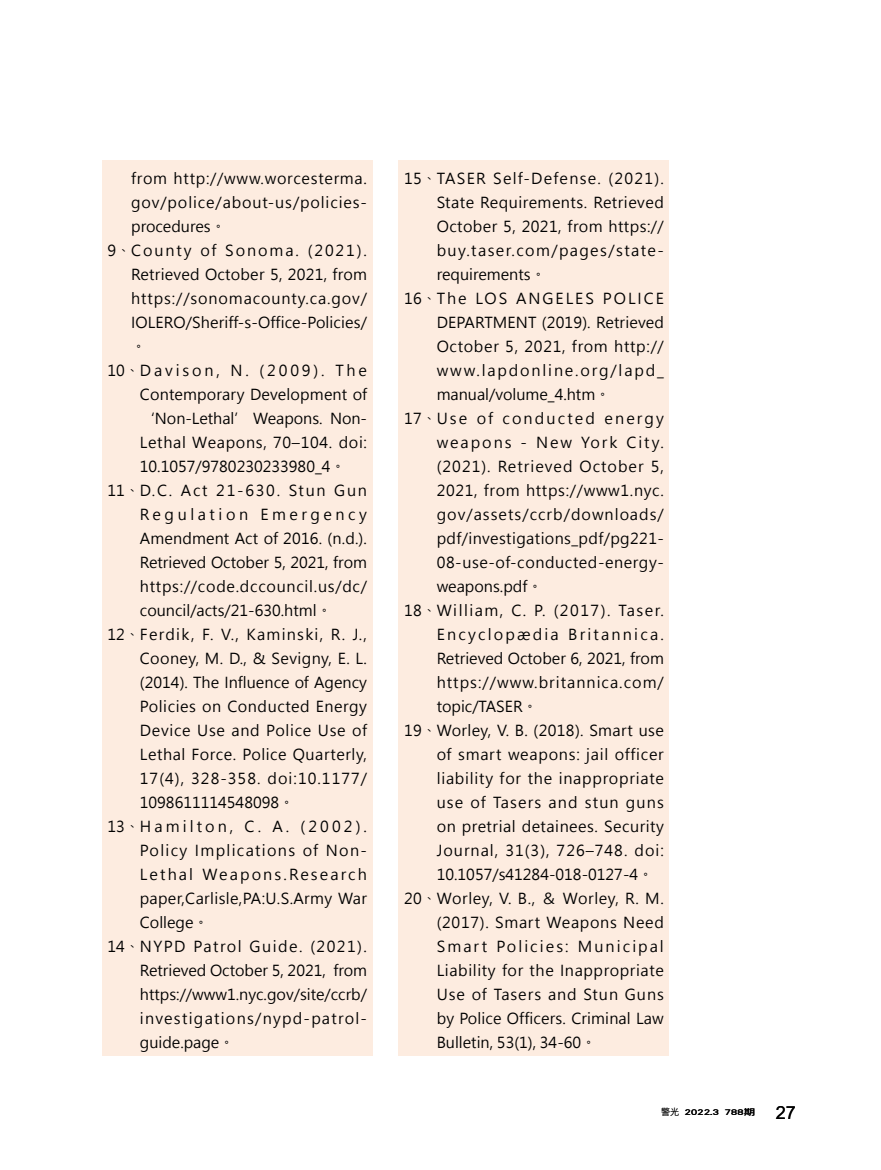
<style>
.page{position:relative;width:881px;height:1170px;background:#fff}
.page>*{position:absolute;margin:0;border:0;box-sizing:border-box;transform-origin:0 0}
.t1{font:15px "Microsoft Jheng Hei";letter-spacing:.04em;color:#000}
.t2{font:15px "Microsoft Jheng Hei";color:#000}
.t3{font:15px "Microsoft Jheng Hei";letter-spacing:.01em;color:#000}
.t4{font:15px "Microsoft Jheng Hei";letter-spacing:.085em;color:#000}
.t5{font:15px "Microsoft Jheng Hei";letter-spacing:.06em;color:#000}
.t6{font:15px "Microsoft Jheng Hei";letter-spacing:.065em;color:#000}
.t7{font:15px "Microsoft Jheng Hei";letter-spacing:.095em;color:#000}
.t8{font:15px "Microsoft Jheng Hei";letter-spacing:.07em;color:#000}
.t9{font:15px "Microsoft Jheng Hei";letter-spacing:.125em;color:#000}
.t10{font:15px "Microsoft Jheng Hei";letter-spacing:.145em;color:#000}
.t11{font:15px "Microsoft Jheng Hei";letter-spacing:.14em;color:#000}
.t12{font:15px "Microsoft Jheng Hei";letter-spacing:.13em;color:#000}
.t13{font:15px "Microsoft Jheng Hei";letter-spacing:.1em;color:#000}
.t14{font:15px "Microsoft Jheng Hei";letter-spacing:.015em;color:#000}
.t15{font:15px "Microsoft Jheng Hei";letter-spacing:.005em;color:#000}
.t16{font:15px "Microsoft Jheng Hei";letter-spacing:.115em;color:#000}
.t17{font:15px "Microsoft Jheng Hei";letter-spacing:.19em;color:#000}
.t18{font:15px "Microsoft Jheng Hei";letter-spacing:.205em;color:#000}
.t19{font:15px "Microsoft Jheng Hei";letter-spacing:.075em;color:#000}
.t20{font:15px "Microsoft Jheng Hei";letter-spacing:.235em;color:#000}
.t21{font:9px "DF Li Hei Std W3";color:#000}
.t22{font:8.4px "DF Li Hei Std W5";letter-spacing:-.02em;color:#000;scale:1.4 1}
.s1{font-family:"Arial";font-size:18px;color:#fff}
</style>
<div class="page">
<div style="left:102px;top:160px;width:270px;height:896px;background:#fdece0"></div>
<div style="left:398px;top:160px;width:270px;height:896px;background:#fdece0"></div>
<p class="t1" style="left:131px;top:169px;width:237px">from http://www.worcesterma.</p>
<p class="t5" style="left:131px;top:193px;width:237px">gov/police/about-us/policies-</p>
<p class="t2" style="left:131px;top:217px;width:96px">procedures。</p>
<p class="t9" style="left:107px;top:241px;width:261px">9、County of Sonoma. (2021).</p>
<p class="t14" style="left:131px;top:265px;width:237px">Retrieved October 5, 2021, from</p>
<p class="t5" style="left:131px;top:289px;width:237px">https://sonomacounty.ca.gov/</p>
<p class="t3" style="left:131px;top:313px;width:237px">IOLERO/Sheriff-s-Office-Policies/</p>
<p class="t1" style="left:131px;top:337px;width:16px">。</p>
<p class="t17" style="left:107px;top:361px;width:261px">10、Davison, N. (2009). The</p>
<p class="t3" style="left:140px;top:385px;width:228px">Contemporary Development of</p>
<p class="t2" style="left:140px;top:409px;width:229px">‘Non-Lethal’ Weapons. Non-</p>
<p class="t1" style="left:140px;top:433px;width:228px">Lethal Weapons, 70–104. doi:</p>
<p class="t2" style="left:140px;top:457px;width:207px">10.1057/9780230233980_4。</p>
<p class="t16" style="left:107px;top:481px;width:261px">11、D.C. Act 21-630. Stun Gun</p>
<p class="t20" style="left:140px;top:505px;width:228px">Regulation Emergency</p>
<p class="t3" style="left:140px;top:529px;width:228px">Amendment Act of 2016. (n.d.).</p>
<p class="t2" style="left:140px;top:553px;width:228px">Retrieved October 5, 2021, from</p>
<p class="t1" style="left:140px;top:577px;width:228px">https://code.dccouncil.us/dc/</p>
<p class="t2" style="left:140px;top:601px;width:193px">council/acts/21-630.html。</p>
<p class="t4" style="left:107px;top:625px;width:261px">12、Ferdik, F. V., Kaminski, R. J.,</p>
<p class="t1" style="left:140px;top:649px;width:228px">Cooney, M. D., &amp; Sevigny, E. L.</p>
<p class="t15" style="left:140px;top:673px;width:228px">(2014). The Influence of Agency</p>
<p class="t1" style="left:140px;top:697px;width:228px">Policies on Conducted Energy</p>
<p class="t1" style="left:140px;top:721px;width:228px">Device Use and Police Use of</p>
<p class="t1" style="left:140px;top:745px;width:228px">Lethal Force. Police Quarterly,</p>
<p class="t8" style="left:140px;top:769px;width:229px">17(4), 328-358. doi:10.1177/</p>
<p class="t2" style="left:140px;top:793px;width:156px">1098611114548098。</p>
<p class="t18" style="left:107px;top:817px;width:261px">13、Hamilton, C. A. (2002).</p>
<p class="t4" style="left:140px;top:841px;width:228px">Policy Implications of Non-</p>
<p class="t11" style="left:140px;top:865px;width:228px">Lethal Weapons.Research</p>
<p class="t1" style="left:140px;top:889px;width:228px">paper,Carlisle,PA:U.S.Army War</p>
<p class="t2" style="left:140px;top:913px;width:70px">College。</p>
<p class="t7" style="left:107px;top:937px;width:261px">14、NYPD Patrol Guide. (2021).</p>
<p class="t2" style="left:140px;top:961px;width:228px">Retrieved October 5, 2021, from</p>
<p class="t2" style="left:140px;top:985px;width:228px">https://www1.nyc.gov/site/ccrb/</p>
<p class="t4" style="left:140px;top:1009px;width:228px">investigations/nypd-patrol-</p>
<p class="t2" style="left:140px;top:1033px;width:96px">guide.page。</p>
<p class="t4" style="left:404px;top:169px;width:261px">15、TASER Self-Defense. (2021).</p>
<p class="t1" style="left:436px;top:193px;width:228px">State Requirements. Retrieved</p>
<p class="t1" style="left:436px;top:217px;width:228px">October 5, 2021, from https://</p>
<p class="t7" style="left:436px;top:241px;width:229px">buy.taser.com/pages/state-</p>
<p class="t2" style="left:436px;top:265px;width:110px">requirements。</p>
<p class="t12" style="left:404px;top:289px;width:261px">16、The LOS ANGELES POLICE</p>
<p class="t3" style="left:436px;top:313px;width:228px">DEPARTMENT (2019). Retrieved</p>
<p class="t1" style="left:436px;top:337px;width:228px">October 5, 2021, from http://</p>
<p class="t9" style="left:436px;top:361px;width:228px">www.lapdonline.org/lapd_</p>
<p class="t2" style="left:436px;top:385px;width:175px">manual/volume_4.htm。</p>
<p class="t10" style="left:404px;top:409px;width:261px">17、Use of conducted energy</p>
<p class="t12" style="left:436px;top:433px;width:228px">weapons - New York City.</p>
<p class="t8" style="left:436px;top:457px;width:228px">(2021). Retrieved October 5,</p>
<p class="t1" style="left:436px;top:481px;width:228px">2021, from https://www1.nyc.</p>
<p class="t6" style="left:436px;top:505px;width:228px">gov/assets/ccrb/downloads/</p>
<p class="t1" style="left:436px;top:529px;width:228px">pdf/investigations_pdf/pg221-</p>
<p class="t1" style="left:436px;top:553px;width:228px">08-use-of-conducted-energy-</p>
<p class="t2" style="left:436px;top:577px;width:107px">weapons.pdf。</p>
<p class="t13" style="left:404px;top:601px;width:261px">18、William, C. P. (2017). Taser.</p>
<p class="t10" style="left:436px;top:625px;width:228px">Encyclopædia Britannica.</p>
<p class="t2" style="left:436px;top:649px;width:228px">Retrieved October 6, 2021, from</p>
<p class="t6" style="left:436px;top:673px;width:228px">https://www.britannica.com/</p>
<p class="t2" style="left:436px;top:697px;width:102px">topic/TASER。</p>
<p class="t1" style="left:404px;top:721px;width:261px">19、Worley, V. B. (2018). Smart use</p>
<p class="t1" style="left:436px;top:745px;width:228px">of smart weapons: jail officer</p>
<p class="t1" style="left:436px;top:769px;width:228px">liability for the inappropriate</p>
<p class="t19" style="left:436px;top:793px;width:228px">use of Tasers and stun guns</p>
<p class="t1" style="left:436px;top:817px;width:228px">on pretrial detainees. Security</p>
<p class="t6" style="left:436px;top:841px;width:228px">Journal, 31(3), 726–748. doi:</p>
<p class="t2" style="left:436px;top:865px;width:218px">10.1057/s41284-018-0127-4。</p>
<p class="t1" style="left:404px;top:889px;width:261px">20、Worley, V. B., ＆ Worley, R. M.</p>
<p class="t1" style="left:436px;top:913px;width:228px">(2017). Smart Weapons Need</p>
<p class="t11" style="left:436px;top:937px;width:228px">Smart Policies: Municipal</p>
<p class="t1" style="left:436px;top:961px;width:228px">Liability for the Inappropriate</p>
<p class="t5" style="left:436px;top:985px;width:229px">Use of Tasers and Stun Guns</p>
<p class="t3" style="left:436px;top:1009px;width:228px">by Police Officers. Criminal Law</p>
<p class="t2" style="left:436px;top:1033px;width:161px">Bulletin, 53(1), 34-60。</p>
<p class="t21" style="left:661px;top:1107px;width:19px">警光</p>
<p class="t22" style="left:684px;top:1107px;width:81px">2022.3 788期 <span class="s1">27</span></p>
</div>
